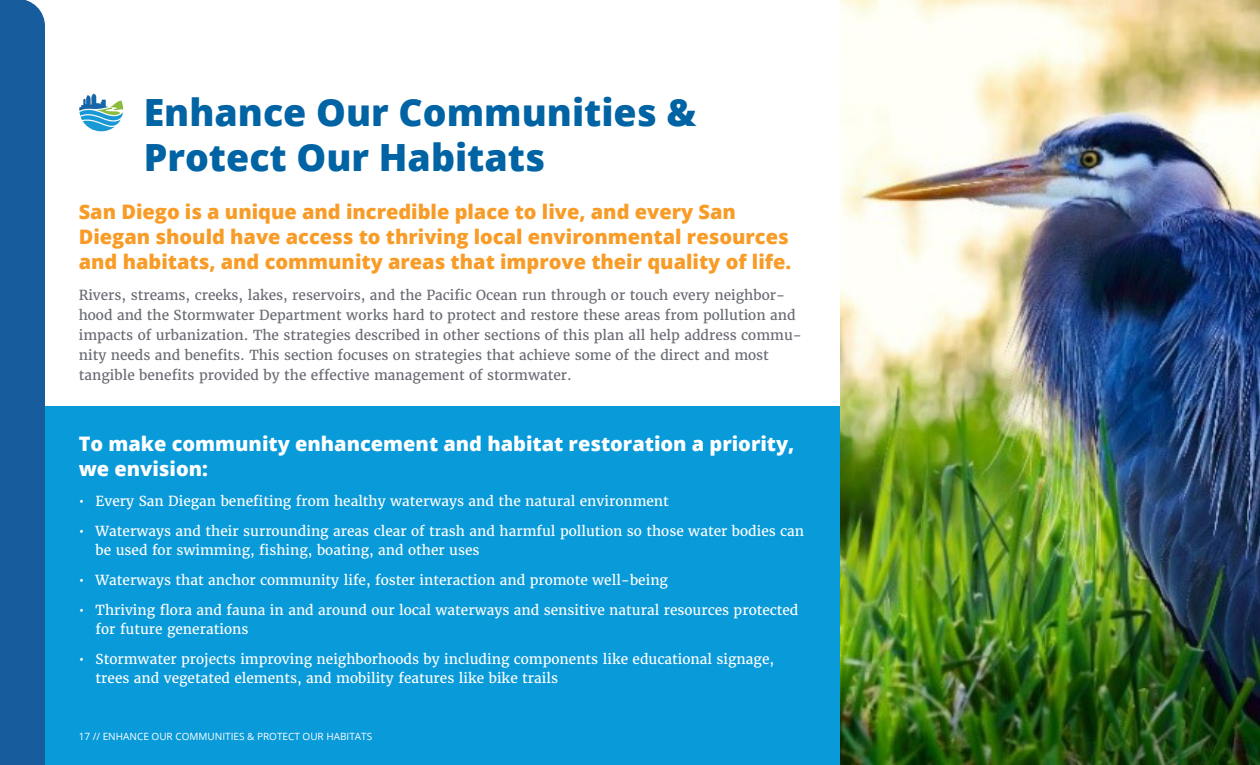
<style>
.page{position:relative;width:1260px;height:765px;background:#fff}
.page>*{position:absolute;margin:0;border:0;box-sizing:border-box;transform-origin:0 0}
.Headline_01_-_Sectio{font:800 37.5px/45px "Open Sans";color:#0063a4}
.sub-Headline_02{font:800 20px/25px "Open Sans";color:#f89c27}
.sub-Headline_02-2{font:800 20px/25px "Open Sans";color:#fff}
.t1{font:13.75px/18.8px "Merriweather";color:#fff}
.Paragraph{font:13.75px/20px "Merriweather";color:#696b73}
.Footer_Left{font:10px "Open Sans";color:#fff}
</style>
<div class="page">
<div style="left:0;top:407px;width:875px;height:358px;background:#089ad9"></div>
<svg style="left:79px;top:94px;width:45px;height:38px"></svg>
<div style="left:0;top:0;width:45px;height:765px;background:#175d9e"></div>
<img style="left:840px;top:0;width:420px;height:765px">
<p class="Headline_01_-_Sectio" style="left:144px;top:87px;width:554px">Enhance Our Communities &amp;<br>Protect Our Habitats</p>
<p class="sub-Headline_02" style="left:79px;top:198px;width:714px">San Diego is a unique and incredible place to live, and every San<br>Diegan should have access to thriving local environmental resources and habitats, and community areas that improve their quality of life.</p>
<p class="Paragraph" style="left:79px;top:285px;width:725px">Rivers, streams, creeks, lakes, reservoirs, and the Pacific Ocean run through or touch every neighbor&shy;hood and the Stormwater Department works hard to protect and restore these areas from pollution and impacts of urbanization. The strategies described in other sections of this plan all help address commu&shy;nity needs and benefits. This section focuses on strategies that achieve some of the direct and most tangible benefits provided by the effective management of stormwater.</p>
<p class="sub-Headline_02-2" style="left:79px;top:430px;width:717px">To make community enhancement and habitat restoration a priority, we envision:</p>
<p class="t1" style="left:79px;top:492px;width:592px">• Every San Diegan benefiting from healthy waterways and the natural environment</p>
<p class="t1" style="left:96px;top:522px;width:710px;text-indent:-17px">• Waterways and their surrounding areas clear of trash and harmful pollution so those water bodies can be used for swimming, fishing, boating, and other uses</p>
<p class="t1" style="left:79px;top:571px;width:591px">• Waterways that anchor community life, foster interaction and promote well-being</p>
<p class="t1" style="left:96px;top:601px;width:704px;text-indent:-17px">• Thriving flora and fauna in and around our local waterways and sensitive natural resources protected for future generations</p>
<p class="t1" style="left:96px;top:649px;width:680px;text-indent:-17px">• Stormwater projects improving neighborhoods by including components like educational signage, trees and vegetated elements, and mobility features like bike trails</p>
<p class="Footer_Left" style="left:79px;top:730px;width:295px">17 // ENHANCE OUR COMMUNITIES &amp; PROTECT OUR HABITATS</p>
</div>
